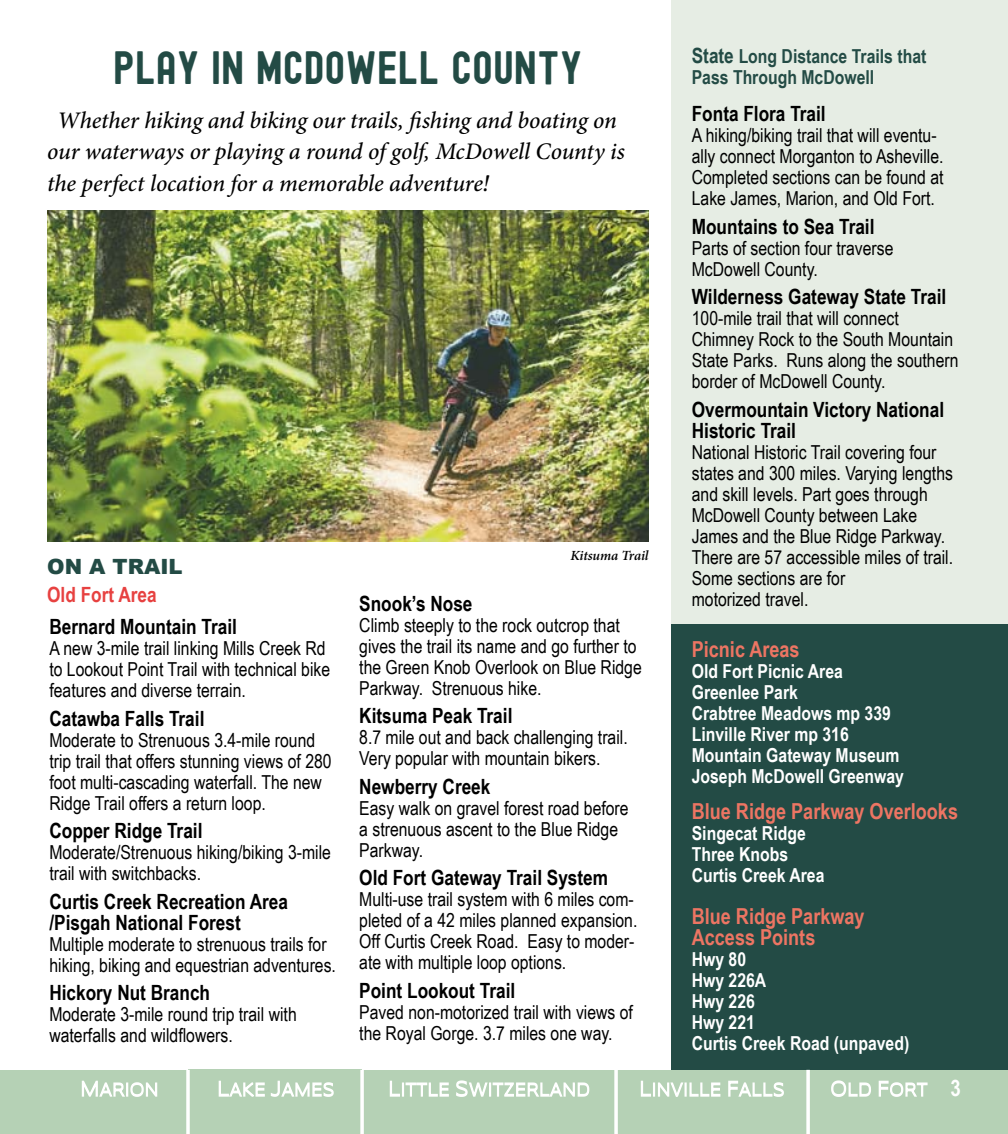
<style>
.page{position:relative;width:1008px;height:1134px;background:#fff}
.page>*{position:absolute;margin:0;border:0;box-sizing:border-box;transform-origin:0 0}
.t1{font:45.5px "Edmund";color:#234b45}
.t2{font:italic 500 23.8px/31.5px "Minion Pro";letter-spacing:-.01em;color:#000}
.t3{font:700 22.75px "Arial Narrow";color:#fff}
.t4{font:700 22.05px/21px "Arial Narrow";color:#ed7563}
.t5{font:700 21px/21px "Arial Narrow";color:#000}
.t6{font:700 21px "Arial Narrow";color:#e74140}
.t7{font:900 21px "Arial";color:#234b45}
.t8{font:19.25px/21px "Arial Narrow";color:#000}
.t9{font:700 19.25px/21px "Arial Narrow";color:#fff}
.t10{font:700 19.25px/21px "Arial Narrow";color:#234b45}
.t11{font:italic 600 14px "Minion Pro";letter-spacing:-.01em;color:#000}
.s1{font-size:21px}
</style>
<div class="page">
<div style="left:671px;top:0;width:337px;height:1134px;background:#e6ede4"></div>
<div style="left:671px;top:624px;width:337px;height:510px;background:#234b45"></div>
<div style="left:0;top:1070px;width:188px;height:64px;background:#b5d1b5"></div>
<div style="left:188px;top:1070px;width:174px;height:64px;background:#b5d1b5"></div>
<div style="left:362px;top:1070px;width:254px;height:64px;background:#b5d1b5"></div>
<div style="left:616px;top:1070px;width:192px;height:64px;background:#b5d1b5"></div>
<div style="left:808px;top:1070px;width:200px;height:64px;background:#b5d1b5"></div>
<svg style="left:81px;top:1080px;width:77px;height:17px"></svg>
<svg style="left:218px;top:1080px;width:116px;height:17px"></svg>
<svg style="left:640px;top:1080px;width:144px;height:17px"></svg>
<svg style="left:831px;top:1080px;width:97px;height:17px"></svg>
<svg style="left:389px;top:1080px;width:201px;height:17px"></svg>
<hr style="left:186px;top:1070px;width:4px;height:64px;background:#f6f9f6">
<svg style="left:806px;top:1070px;width:4px;height:64px"></svg>
<svg style="left:614px;top:1070px;width:4px;height:64px"></svg>
<svg style="left:360px;top:1070px;width:4px;height:64px"></svg>
<img style="left:47px;top:210px;width:602px;height:331px">
<h1 class="t1" style="left:113px;top:35px;width:471px">PLAY IN MCDOWELL COUNTY</h1>
<p class="t2" style="left:47px;top:104px;width:579px;text-indent:10px">Whether hiking and biking our trails, fishing and boating on our waterways or playing a round of golf, McDowell County is the perfect location for a memorable adventure!</p>
<p class="t7" style="left:47px;top:551px;width:137px">ON A TRAIL</p>
<p class="t6" style="left:47px;top:579px;width:111px">Old Fort Area</p>
<p class="t5" style="left:49px;top:615px;width:189px">Bernard Mountain Trail</p>
<p class="t8" style="left:49px;top:637px;width:282px">A new 3-mile trail linking Mills Creek Rd to Lookout Point Trail with technical bike features and diverse terrain.</p>
<p class="t5" style="left:49px;top:707px;width:157px">Catawba Falls Trail</p>
<p class="t8" style="left:49px;top:729px;width:284px">Moderate to Strenuous 3.4-mile round trip trail that offers stunning views of 280 foot multi-cascading waterfall. The new Ridge Trail offers a return loop.</p>
<p class="t5" style="left:49px;top:819px;width:155px">Copper Ridge Trail</p>
<p class="t8" style="left:49px;top:841px;width:283px">Moderate/Strenuous hiking/biking 3-mile trail with switchbacks.</p>
<p class="t5" style="left:49px;top:890px;width:240px">Curtis Creek Recreation Area /Pisgah National Forest</p>
<p class="t8" style="left:49px;top:933px;width:288px">Multiple moderate to strenuous trails for hiking, biking and equestrian adventures.</p>
<p class="t5" style="left:49px;top:981px;width:162px">Hickory Nut Branch</p>
<p class="t8" style="left:49px;top:1003px;width:249px">Moderate 3-mile round trip trail with waterfalls and wildflowers.</p>
<p class="t11" style="left:571px;top:546px;width:80px">Kitsuma Trail</p>
<p class="t5" style="left:359px;top:592px;width:115px">Snook’s Nose</p>
<p class="t8" style="left:359px;top:614px;width:284px">Climb steeply to the rock outcrop that gives the trail its name and go further to the Green Knob Overlook on Blue Ridge Parkway. Strenuous hike.</p>
<p class="t5" style="left:359px;top:704px;width:155px">Kitsuma Peak Trail</p>
<p class="t8" style="left:359px;top:726px;width:270px">8.7 mile out and back challenging trail.<br>Very popular with mountain bikers.</p>
<p class="t5" style="left:359px;top:775px;width:133px">Newberry Creek</p>
<p class="t8" style="left:359px;top:797px;width:271px">Easy walk on gravel forest road before a strenuous ascent to the Blue Ridge<br>Parkway.</p>
<p class="t5" style="left:359px;top:866px;width:250px">Old Fort Gateway Trail System</p>
<p class="t8" style="left:359px;top:888px;width:280px">Multi-use trail system with 6 miles com&shy;pleted of a 42 miles planned expansion.<br>Off Curtis Creek Road. Easy to moder&shy;ate with multiple loop options.</p>
<p class="t5" style="left:359px;top:979px;width:157px">Point Lookout Trail</p>
<p class="t8" style="left:359px;top:1001px;width:275px">Paved non-motorized trail with views of the Royal Gorge. 3.7 miles one way.</p>
<p class="t10" style="left:692px;top:44px;width:236px"><span class="s1">State</span> Long Distance Trails that<br>Pass Through McDowell</p>
<p class="t5" style="left:692px;top:102px;width:135px">Fonta Flora Trail</p>
<p class="t8" style="left:692px;top:124px;width:253px">A hiking/biking trail that will eventu&shy;ally connect Morganton to Asheville.<br>Completed sections can be found at Lake James, Marion, and Old Fort.</p>
<p class="t5" style="left:692px;top:215px;width:184px">Mountains to Sea Trail</p>
<p class="t8" style="left:692px;top:237px;width:203px">Parts of section four traverse<br>McDowell County.</p>
<p class="t5" style="left:692px;top:285px;width:256px">Wilderness Gateway State Trail</p>
<p class="t8" style="left:692px;top:307px;width:268px">100-mile trail that will connect<br>Chimney Rock to the South Mountain<br>State Parks. Runs along the southern border of McDowell County.</p>
<p class="t5" style="left:692px;top:398px;width:254px">Overmountain Victory National<br>Historic Trail</p>
<p class="t8" style="left:692px;top:441px;width:263px">National Historic Trail covering four states and 300 miles. Varying lengths and skill levels. Part goes through<br>McDowell County between Lake<br>James and the Blue Ridge Parkway.<br>There are 57 accessible miles of trail.<br>Some sections are for<br>motorized travel.</p>
<p class="t4" style="left:692px;top:637px;width:109px">Picnic Areas</p>
<p class="t9" style="left:692px;top:659px;width:214px">Old Fort Picnic Area<br>Greenlee Park<br>Crabtree Meadows mp 339<br>Linville River mp 316<br>Mountain Gateway Museum<br>Joseph McDowell Greenway</p>
<p class="t4" style="left:692px;top:799px;width:268px">Blue Ridge Parkway Overlooks</p>
<p class="t9" style="left:692px;top:821px;width:134px">Singecat Ridge<br>Three Knobs<br>Curtis Creek Area</p>
<p class="t4" style="left:692px;top:905px;width:174px">Blue Ridge Parkway<br>Access Points</p>
<p class="t9" style="left:692px;top:948px;width:219px">Hwy 80<br>Hwy 226A<br>Hwy 226<br>Hwy 221<br>Curtis Creek Road (unpaved)</p>
<p class="t3" style="left:950px;top:1071px;width:12px">3</p>
</div>
